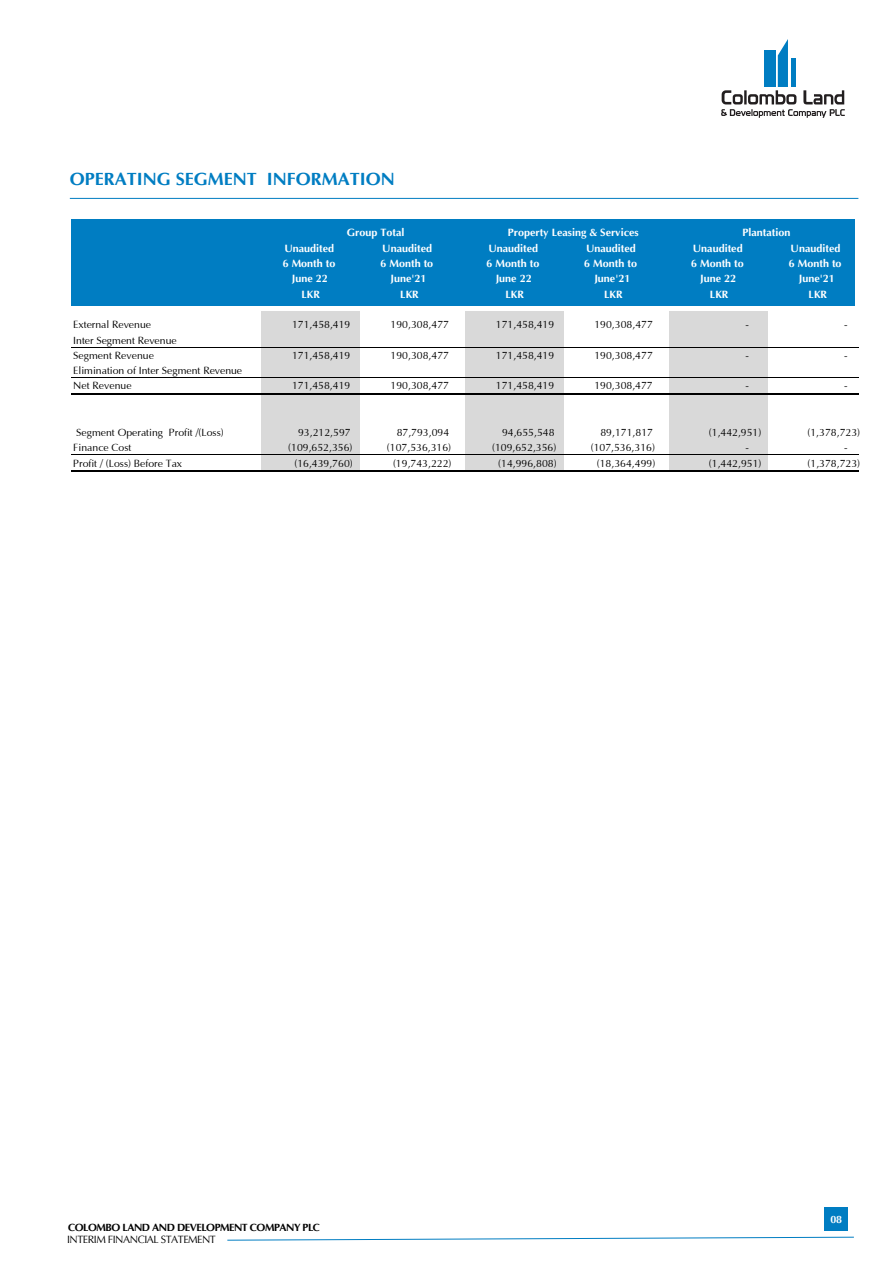
<style>
.page{position:relative;width:893px;height:1263px;background:#fff}
.page>*{position:absolute;margin:0;border:0;box-sizing:border-box;transform-origin:0 0}
.t1{font:700 18px "Optima";color:#007dc2}
.t2{font:700 10.8px "Optima";color:#fff}
.t3{font:700 10.65px "Optima";letter-spacing:-.045em;color:#000}
.t4{font:10.65px "Optima";letter-spacing:-.045em;color:#000}
.t5{font:700 10.65px "Optima";color:#fff}
.t6{font:10.5px/15.3px "Optima";color:#000}
</style>
<div class="page">
<div style="left:71px;top:219px;width:784px;height:87px;background:#007dc2"></div>
<svg style="left:721px;top:39px;width:124px;height:79px"></svg>
<hr style="left:70px;top:198px;width:788px;height:1px;background:#007dc2">
<div style="left:824px;top:1208px;width:23px;height:23px;background:#007dc2"></div>
<svg style="left:227px;top:1236px;width:627px;height:5px"></svg>
<div style="left:261px;top:312px;width:99px;height:159px;background:#d9d9d9"></div>
<div style="left:465px;top:312px;width:98px;height:159px;background:#d9d9d9"></div>
<div style="left:669px;top:312px;width:99px;height:159px;background:#d9d9d9"></div>
<hr style="left:71px;top:347px;width:787px;height:1px;background:#000">
<hr style="left:71px;top:377px;width:787px;height:1px;background:#000">
<hr style="left:71px;top:393px;width:787px;height:2px;background:#000">
<hr style="left:71px;top:454px;width:787px;height:1px;background:#000">
<hr style="left:71px;top:470px;width:787px;height:2px;background:#000">
<h1 class="t1" style="left:70px;top:169px;width:327px">OPERATING SEGMENT INFORMATION</h1>
<p class="t2" style="left:347px;top:227px;width:59px">Group Total</p>
<p class="t2" style="left:508px;top:227px;width:132px">Property Leasing &amp; Services</p>
<p class="t2" style="left:743px;top:227px;width:50px">Plantation</p>
<p class="t2" style="left:284px;top:242px;width:51px">Unaudited</p>
<p class="t2" style="left:382px;top:242px;width:51px">Unaudited</p>
<p class="t2" style="left:488px;top:242px;width:51px">Unaudited</p>
<p class="t2" style="left:586px;top:242px;width:51px">Unaudited</p>
<p class="t2" style="left:693px;top:242px;width:51px">Unaudited</p>
<p class="t2" style="left:791px;top:242px;width:51px">Unaudited</p>
<p class="t2" style="left:283px;top:257px;width:54px">6 Month to</p>
<p class="t2" style="left:380px;top:257px;width:54px">6 Month to</p>
<p class="t2" style="left:486px;top:257px;width:54px">6 Month to</p>
<p class="t2" style="left:584px;top:257px;width:54px">6 Month to</p>
<p class="t2" style="left:691px;top:257px;width:54px">6 Month to</p>
<p class="t2" style="left:789px;top:257px;width:54px">6 Month to</p>
<p class="t2" style="left:292px;top:273px;width:38px">June 22</p>
<p class="t2" style="left:391px;top:273px;width:38px">June'21</p>
<p class="t2" style="left:496px;top:273px;width:38px">June 22</p>
<p class="t2" style="left:594px;top:273px;width:38px">June'21</p>
<p class="t2" style="left:700px;top:273px;width:38px">June 22</p>
<p class="t2" style="left:799px;top:273px;width:38px">June'21</p>
<p class="t2" style="left:302px;top:288px;width:20px">LKR</p>
<p class="t2" style="left:400px;top:288px;width:20px">LKR</p>
<p class="t2" style="left:505px;top:288px;width:20px">LKR</p>
<p class="t2" style="left:604px;top:288px;width:20px">LKR</p>
<p class="t2" style="left:710px;top:288px;width:20px">LKR</p>
<p class="t2" style="left:809px;top:288px;width:20px">LKR</p>
<p class="t6" style="left:73px;top:317px;width:79px">External Revenue</p>
<p class="t6" style="left:292px;top:317px;width:60px">171,458,419</p>
<p class="t6" style="left:391px;top:317px;width:60px">190,308,477</p>
<p class="t6" style="left:496px;top:317px;width:60px">171,458,419</p>
<p class="t6" style="left:594px;top:317px;width:60px">190,308,477</p>
<p class="t6" style="left:746px;top:317px;width:5px">-</p>
<p class="t6" style="left:844px;top:317px;width:5px">-</p>
<p class="t6" style="left:73px;top:333px;width:105px">Inter Segment Revenue<br>Segment Revenue</p>
<p class="t6" style="left:292px;top:348px;width:60px">171,458,419</p>
<p class="t6" style="left:391px;top:348px;width:60px">190,308,477</p>
<p class="t6" style="left:496px;top:348px;width:60px">171,458,419</p>
<p class="t6" style="left:594px;top:348px;width:60px">190,308,477</p>
<p class="t6" style="left:746px;top:348px;width:5px">-</p>
<p class="t6" style="left:844px;top:348px;width:5px">-</p>
<p class="t6" style="left:73px;top:363px;width:170px">Elimination of Inter Segment Revenue<br>Net Revenue</p>
<p class="t6" style="left:292px;top:378px;width:60px">171,458,419</p>
<p class="t6" style="left:391px;top:378px;width:60px">190,308,477</p>
<p class="t6" style="left:496px;top:378px;width:60px">171,458,419</p>
<p class="t6" style="left:594px;top:378px;width:60px">190,308,477</p>
<p class="t6" style="left:746px;top:378px;width:5px">-</p>
<p class="t6" style="left:844px;top:378px;width:5px">-</p>
<p class="t6" style="left:76px;top:425px;width:149px">Segment Operating Profit /(Loss)</p>
<p class="t6" style="left:298px;top:425px;width:54px">93,212,597</p>
<p class="t6" style="left:397px;top:425px;width:54px">87,793,094</p>
<p class="t6" style="left:502px;top:425px;width:54px">94,655,548</p>
<p class="t6" style="left:600px;top:425px;width:54px">89,171,817</p>
<p class="t6" style="left:709px;top:425px;width:54px">(1,442,951)</p>
<p class="t6" style="left:808px;top:425px;width:54px">(1,378,723)</p>
<p class="t6" style="left:73px;top:441px;width:60px">Finance Cost</p>
<p class="t6" style="left:288px;top:441px;width:66px">(109,652,356)</p>
<p class="t6" style="left:387px;top:441px;width:66px">(107,536,316)</p>
<p class="t6" style="left:492px;top:441px;width:66px">(109,652,356)</p>
<p class="t6" style="left:591px;top:441px;width:66px">(107,536,316)</p>
<p class="t6" style="left:746px;top:441px;width:5px">-</p>
<p class="t6" style="left:844px;top:441px;width:5px">-</p>
<p class="t6" style="left:73px;top:456px;width:110px">Profit / (Loss) Before Tax</p>
<p class="t6" style="left:294px;top:456px;width:60px">(16,439,760)</p>
<p class="t6" style="left:393px;top:456px;width:60px">(19,743,222)</p>
<p class="t6" style="left:498px;top:456px;width:60px">(14,996,808)</p>
<p class="t6" style="left:597px;top:456px;width:60px">(18,364,499)</p>
<p class="t6" style="left:709px;top:456px;width:54px">(1,442,951)</p>
<p class="t6" style="left:808px;top:456px;width:54px">(1,378,723)</p>
<p class="t3" style="left:68px;top:1221px;width:253px">COLOMBO LAND AND DEVELOPMENT COMPANY PLC</p>
<p class="t4" style="left:67px;top:1233px;width:150px">INTERIM FINANCIAL STATEMENT</p>
<p class="t5" style="left:831px;top:1214px;width:13px">08</p>
</div>
